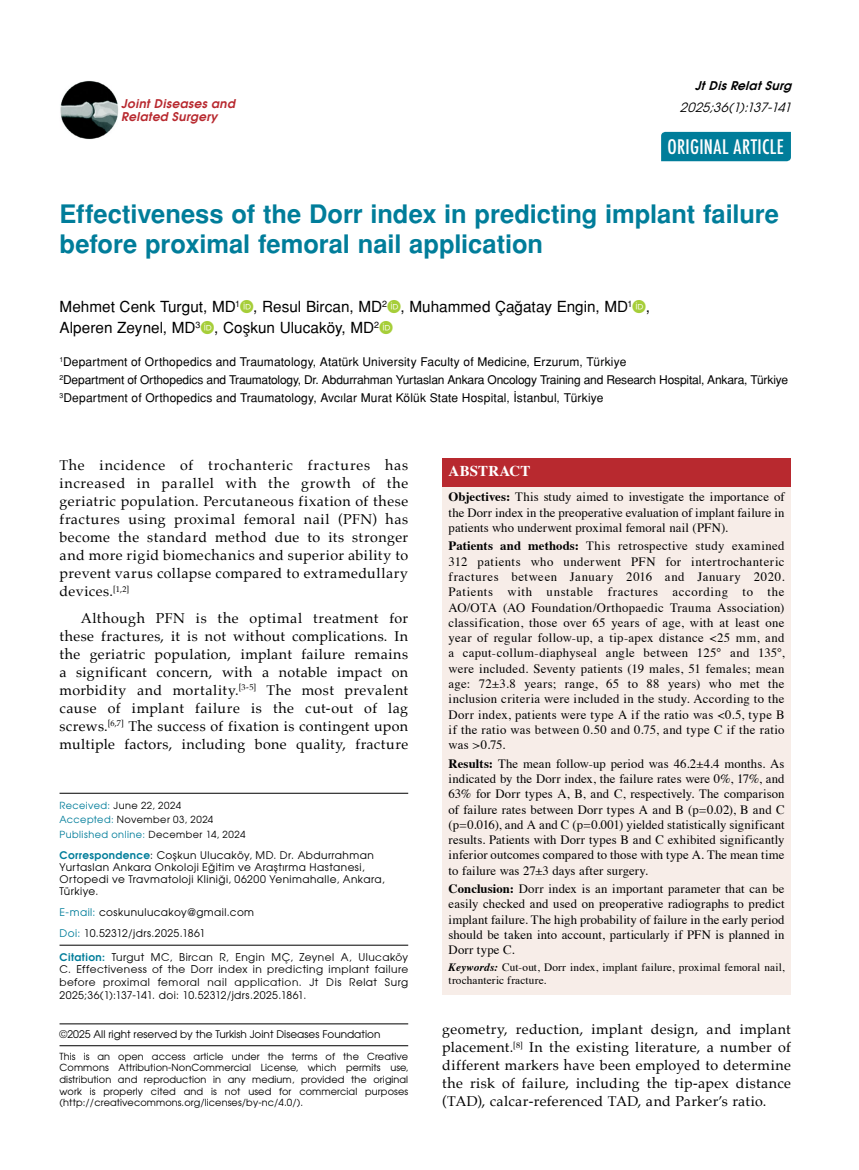
<style>
.page{position:relative;width:859px;height:1170px;background:#fff}
.page>*{position:absolute;margin:0;border:0;box-sizing:border-box;transform-origin:0 0}
.t1{font:700 25.5px/30.6px "Helvetica Tr";letter-spacing:-.005em;color:#007d9a}
.t2{font:500 condensed 19.5px "Futura";letter-spacing:.02em;color:#fff}
.t3{font:15.3px/21.3px "Helvetica Normal Tr";color:#000}
.t4{font:700 15px "Times";letter-spacing:.01em;color:#fff}
.t5{font:14.25px/18px "Palatino";letter-spacing:.03em;color:#000;text-align:justify}
.t6{font:12.75px/15.3px "Times";letter-spacing:.015em;color:#000;text-align:justify}
.t7{font:italic 12.75px "Avant Garde Tr";color:#000}
.t8{font:12px/18px "Helvetica Normal Tr";letter-spacing:.005em;color:#000}
.t9{font:12px/13.5px "Avant Garde Bold Italic Tr";letter-spacing:.03em;color:#b8292f}
.t10{font:italic 12px "Avant Garde Bold Tr";color:#000}
.t11{font:11.25px/13.5px "Times";letter-spacing:.015em;color:#000}
.t12{font:10.5px/12.3px "Avant Garde Tr";letter-spacing:.04em;color:#000}
.t13{font:10.5px/12.6px "Avant Garde";letter-spacing:.05em;color:#000;text-align:justify}
.t14{font:10.5px "Avant Garde Tr";color:#000}
.t15{font:9.75px/11.7px "Avant Garde Tr";letter-spacing:.025em;color:#000;text-align:justify}
.t16{font:9.75px/14.4px "Avant Garde Tr";letter-spacing:.045em;color:#000}
.s1{color:#007d9a}
.s2{font-family:"Avant Garde Bold Tr";color:#007d9a}
.s3{font-family:"Avant Garde Tr"}
.s4{font-weight:700}
.s5{font-weight:700;font-style:italic}
</style>
<div class="page">
<div style="left:661px;top:132px;width:130px;height:29px;background:#007d9a"></div>
<img style="left:60px;top:81px;width:59px;height:58px">
<hr style="left:60px;top:944px;width:348px;height:1px;background:#000">
<hr style="left:60px;top:793px;width:348px;height:1px;background:#000">
<div style="left:442px;top:485px;width:349px;height:509px;background:#f7ede8"></div>
<div style="left:442px;top:458px;width:349px;height:29px;background:#b8292f"></div>
<hr style="left:60px;top:1045px;width:348px;height:1px;background:#000">
<hr style="left:60px;top:1023px;width:348px;height:1px;background:#000">
<p class="t9" style="left:121px;top:96px;width:115px">Joint Diseases and<br>Related Surgery</p>
<p class="t10" style="left:695px;top:77px;width:102px">JtDisRelatSurg</p>
<p class="t7" style="left:680px;top:99px;width:117px">2025;36(1):137-141</p>
<h2 class="t2" style="left:667px;top:135px;width:118px">ORIGINAL ARTICLE</h2>
<h1 class="t1" style="left:60px;top:198px;width:721px">Effectiveness of the Dorr index in predicting implant failure before proximal femoral nail application</h1>
<p class="t3" style="left:60px;top:296px;width:592px">Mehmet Cenk Turgut, MD<sup>1</sup> , Resul Bircan, MD<sup>2</sup> , Muhammed Çağatay Engin, MD<sup>1</sup> ,<br>Alperen Zeynel, MD<sup>3</sup> , Coşkun Ulucaköy, MD<sup>2</sup></p>
<p class="t8" style="left:60px;top:352px;width:730px"><sup>1</sup>Department of Orthopedics and Traumatology, Atatürk University Faculty of Medicine, Erzurum, Türkiye<br><sup>2</sup>Department of Orthopedics and Traumatology, Dr. Abdurrahman Yurtaslan Ankara Oncology Training and Research Hospital, Ankara, Türkiye<br><sup>3</sup>Department of Orthopedics and Traumatology, Avcılar Murat Kölük State Hospital, İstanbul, Türkiye</p>
<p class="t5" style="left:60px;top:456px;width:350px">The incidence of trochanteric fractures has increased in parallel with the growth of the geriatric population. Percutaneous fixation of these fractures using proximal femoral nail (PFN) has become the standard method due to its stronger and more rigid biomechanics and superior ability to prevent varus collapse compared to extramedullary devices.<sup>[1,2]</sup></p>
<p class="t5" style="left:60px;top:609px;width:350px;text-indent:21px">Although PFN is the optimal treatment for these fractures, it is not without complications. In the geriatric population, implant failure remains a significant concern, with a notable impact on morbidity and mortality.<sup>[3-5]</sup> The most prevalent cause of implant failure is the cut-out of lag screws.<sup>[6,7]</sup> The success of fixation is contingent upon multiple factors, including bone quality, fracture</p>
<p class="t16" style="left:60px;top:797px;width:187px"><span class="s1">Received:</span> June 22, 2024<br><span class="s1">Accepted:</span> November 03, 2024<br><span class="s1">Published online:</span> December 14, 2024</p>
<p class="t12" style="left:60px;top:848px;width:327px"><span class="s2">Correspondence</span>: Coşkun Ulucaköy, MD. Dr. Abdurrahman Yurtaslan Ankara Onkoloji Eğitim ve Araştırma Hastanesi, Ortopedi ve Travmatoloji Kliniği, 06200 Yenimahalle, Ankara, Türkiye.</p>
<p class="t12" style="left:60px;top:901px;width:196px;line-height:20.9px"><span class="s1">E-mail:</span> coskunulucakoy@gmail.com<br><span class="s1">Doi:</span> 10.52312/jdrs.2025.1861</p>
<p class="t13" style="left:60px;top:950px;width:350px"><span class="s2">Citation:</span> Turgut MC, Bircan R, Engin MÇ, Zeynel A, Ulucaköy C. Effectiveness of the Dorr index in predicting implant failure before proximal femoral nail application<span class="s3">. Jt Dis Relat Surg</span></p>
<p class="t12" style="left:60px;top:988px;width:248px">2025;36(1):137-141. doi: 10.52312/jdrs.2025.1861.</p>
<p class="t14" style="left:60px;top:1027px;width:322px">©2025 All right reserved by the Turkish Joint Diseases Foundation</p>
<p class="t15" style="left:60px;top:1049px;width:350px">This is an open access article under the terms of the Creative Commons Attribution-NonCommercial License, which permits use, distribution and reproduction in any medium, provided the original work is properly cited and is not used for commercial purposes (http://creativecommons.org/licenses/by-nc/4.0/).</p>
<p class="t4" style="left:449px;top:457px;width:83px">ABSTRACT</p>
<p class="t6" style="left:449px;top:488px;width:337px"><span class="s4">Objectives:</span> This study aimed to investigate the importance of the Dorr index in the preoperative evaluation of implant failure in patients who underwent proximal femoral nail (PFN).</p>
<p class="t6" style="left:449px;top:537px;width:337px"><span class="s4">Patients and methods:</span> This retrospective study examined 312 patients who underwent PFN for intertrochanteric fractures between January 2016 and January 2020.<br>Patients with unstable fractures according to the AO/OTA (AO Foundation/Orthopaedic Trauma Association) classification, those over 65 years of age, with at least one year of regular follow-up, a tip-apex distance &lt;25 mm, and a caput-collum-diaphyseal angle between 125° and 135°, were included. Seventy patients (19 males, 51 females; mean age: 72±3.8 years; range, 65 to 88 years) who met the inclusion criteria were included in the study. According to the Dorr index, patients were type A if the ratio was &lt;0.5, type B if the ratio was between 0.50 and 0.75, and type C if the ratio was &gt;0.75.</p>
<p class="t6" style="left:449px;top:754px;width:337px"><span class="s4">Results:</span> The mean follow-up period was 46.2±4.4 months. As indicated by the Dorr index, the failure rates were 0%, 17%, and 63% for Dorr types A, B, and C, respectively. The comparison of failure rates between Dorr types A and B (p=0.02), B and C (p=0.016), and A and C (p=0.001) yielded statistically significant results. Patients with Dorr types B and C exhibited significantly inferior outcomes compared to those with type A. The mean time to failure was 27±3 days after surgery.</p>
<p class="t6" style="left:449px;top:879px;width:337px"><span class="s4">Conclusion:</span> Dorr index is an important parameter that can be easily checked and used on preoperative radiographs to predict implant failure. The high probability of failure in the early period should be taken into account, particularly if PFN is planned in Dorr type C.</p>
<p class="t11" style="left:449px;top:959px;width:337px"><span class="s5">Keywords:</span> Cut-out, Dorr index, implant failure, proximal femoral nail, trochanteric fracture.</p>
<p class="t5" style="left:442px;top:1020px;width:350px">geometry, reduction, implant design, and implant placement.<sup>[8]</sup> In the existing literature, a number of different markers have been employed to determine the risk of failure, including the tip-apex distance (TAD), calcar-referenced TAD, and Parker’s ratio.</p>
</div>
